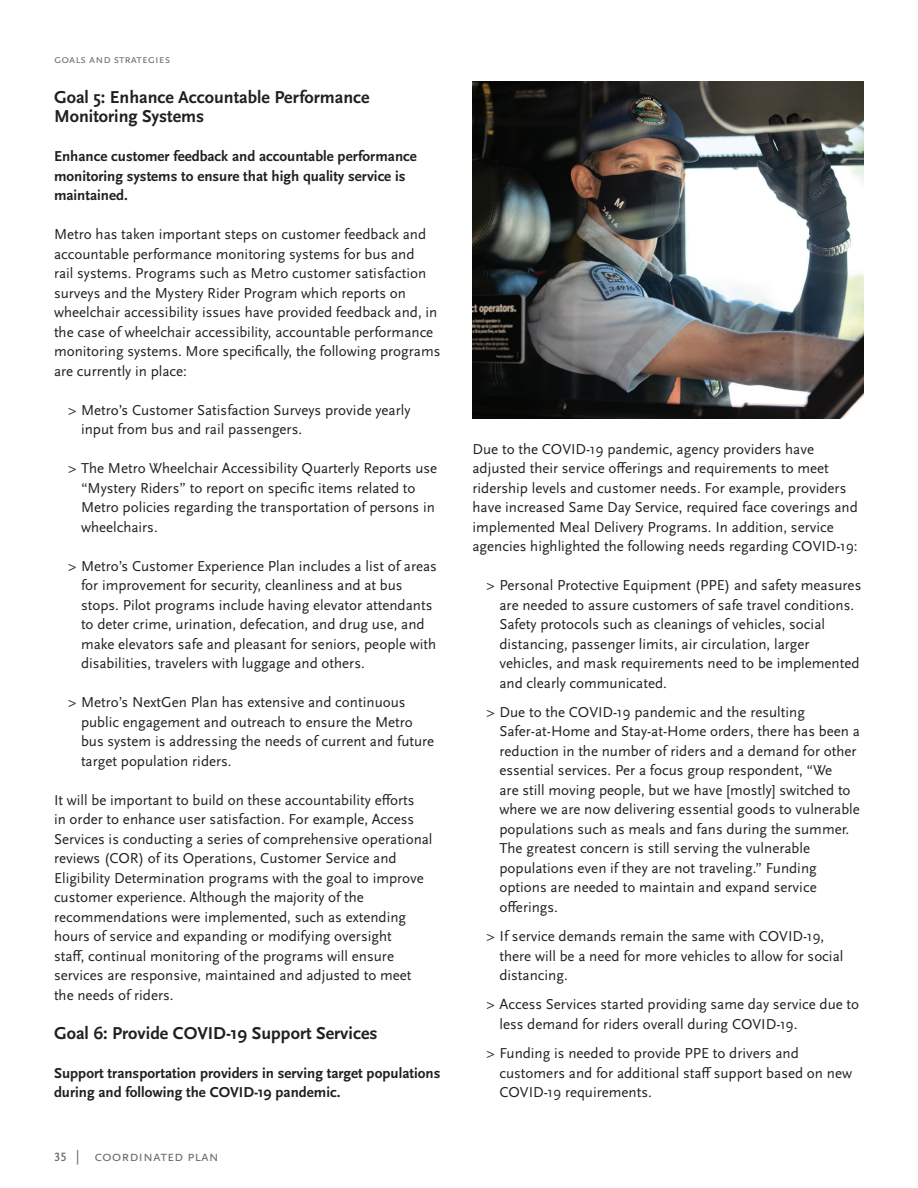
<style>
.page{position:relative;width:918px;height:1188px;background:#fff}
.page>*{position:absolute;margin:0;border:0;box-sizing:border-box;transform-origin:0 0}
.t1{font:700 18px/19.5px "Scala Sans Pro";color:#231f20}
.t2{font:15px/19.5px "Scala Sans Pro";color:#231f20}
.t3{font:700 15px/19.5px "Scala Sans Pro";color:#231f20}
.t4{font:15px "Scala Sans Pro";color:#6c6d70}
.t5{font:12px "Scala Sans Pro";color:#6c6d70}
.s1{font-size:18px}
</style>
<div class="page">
<img style="left:472px;top:81px;width:392px;height:337px">
<p class="t5" style="left:54px;top:52px;width:118px">goals and strategies</p>
<p class="t1" style="left:54px;top:87px;width:317px">Goal 5: Enhance Accountable Performance<br>Monitoring Systems</p>
<p class="t3" style="left:54px;top:147px;width:364px">Enhance customer feedback and accountable performance monitoring systems to ensure that high quality service is maintained.</p>
<p class="t2" style="left:54px;top:225px;width:388px">Metro has taken important steps on customer feedback and accountable performance monitoring systems for bus and<br>rail systems. Programs such as Metro customer satisfaction surveys and the Mystery Rider Program which reports on wheelchair accessibility issues have provided feedback and, in the case of wheelchair accessibility, accountable performance monitoring systems. More specifically, the following programs are currently in place:</p>
<p class="t2" style="left:81px;top:400px;width:331px;text-indent:-13px">&gt; Metro’s Customer Satisfaction Surveys provide yearly input from bus and rail passengers.</p>
<p class="t2" style="left:81px;top:459px;width:358px;text-indent:-13px">&gt; The Metro Wheelchair Accessibility Quarterly Reports use “Mystery Riders” to report on specific items related to Metro policies regarding the transportation of persons in wheelchairs.</p>
<p class="t2" style="left:81px;top:556px;width:357px;text-indent:-13px">&gt; Metro’s Customer Experience Plan includes a list of areas for improvement for security, cleanliness and at bus stops. Pilot programs include having elevator attendants to deter crime, urination, defecation, and drug use, and make elevators safe and pleasant for seniors, people with disabilities, travelers with luggage and others.</p>
<p class="t2" style="left:81px;top:693px;width:355px;text-indent:-13px">&gt; Metro’s NextGen Plan has extensive and continuous public engagement and outreach to ensure the Metro bus system is addressing the needs of current and future target population riders.</p>
<p class="t2" style="left:54px;top:790px;width:380px">It will be important to build on these accountability efforts<br>in order to enhance user satisfaction. For example, Access Services is conducting a series of comprehensive operational reviews (COR) of its Operations, Customer Service and Eligibility Determination programs with the goal to improve customer experience. Although the majority of the recommendations were implemented, such as extending hours of service and expanding or modifying oversight<br>staff, continual monitoring of the programs will ensure services are responsive, maintained and adjusted to meet the needs of riders.</p>
<p class="t1" style="left:54px;top:1023px;width:325px">Goal 6: Provide COVID-19 Support Services</p>
<p class="t3" style="left:54px;top:1063px;width:388px">Support transportation providers in serving target populations during and following the COVID-19 pandemic.</p>
<p class="t4" style="left:54px;top:1148px;width:166px"><span class="s1">35</span> | coordinated plan</p>
<p class="t2" style="left:472px;top:439px;width:387px">Due to the COVID-19 pandemic, agency providers have adjusted their service offerings and requirements to meet ridership levels and customer needs. For example, providers have increased Same Day Service, required face coverings and implemented Meal Delivery Programs. In addition, service agencies highlighted the following needs regarding COVID-19:</p>
<p class="t2" style="left:500px;top:576px;width:363px;text-indent:-13px">&gt; Personal Protective Equipment (PPE) and safety measures are needed to assure customers of safe travel conditions.<br>Safety protocols such as cleanings of vehicles, social distancing, passenger limits, air circulation, larger vehicles, and mask requirements need to be implemented and clearly communicated.</p>
<p class="t2" style="left:500px;top:702px;width:362px;text-indent:-13px">&gt; Due to the COVID-19 pandemic and the resulting Safer-at-Home and Stay-at-Home orders, there has been a reduction in the number of riders and a demand for other essential services. Per a focus group respondent, “We<br>are still moving people, but we have [mostly] switched to where we are now delivering essential goods to vulnerable populations such as meals and fans during the summer.<br>The greatest concern is still serving the vulnerable populations even if they are not traveling.” Funding options are needed to maintain and expand service offerings.</p>
<p class="t2" style="left:500px;top:927px;width:345px;text-indent:-13px">&gt; If service demands remain the same with COVID-19, there will be a need for more vehicles to allow for social distancing.</p>
<p class="t2" style="left:500px;top:995px;width:361px;text-indent:-13px">&gt; Access Services started providing same day service due to less demand for riders overall during COVID-19.</p>
<p class="t2" style="left:500px;top:1044px;width:354px;text-indent:-13px">&gt; Funding is needed to provide PPE to drivers and customers and for additional staff support based on new<br>COVID-19 requirements.</p>
</div>
